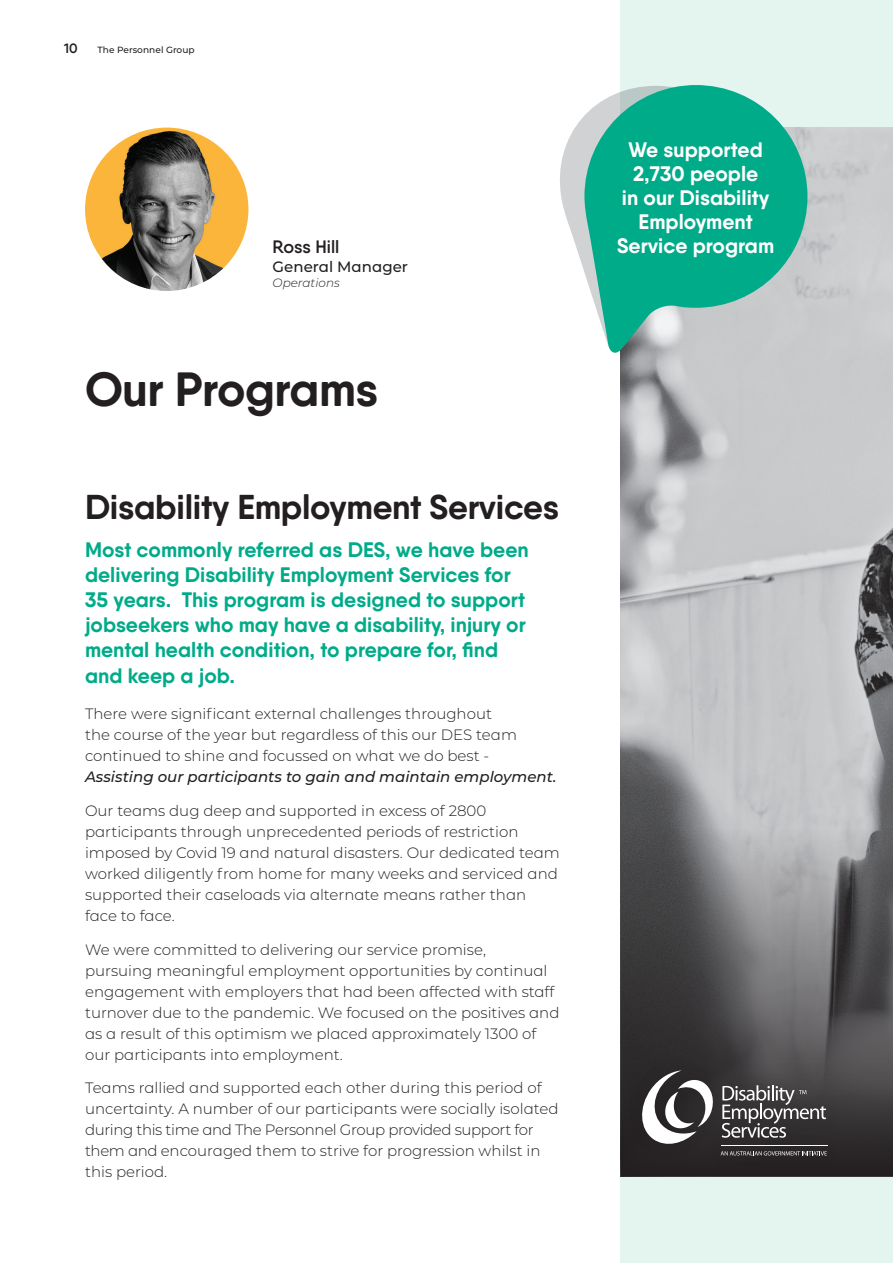
<style>
.page{position:relative;width:893px;height:1263px;background:#fff}
.page>*{position:absolute;margin:0;border:0;box-sizing:border-box;transform-origin:0 0}
.t1{font:700 48px "Qanelas Soft";letter-spacing:-.01em;color:#231f20}
.t2{font:700 34.5px "Qanelas Soft";letter-spacing:-.01em;color:#231f20}
.t3{font:700 21px/25.2px "Qanelas Soft";color:#00ab89}
.t4{font:700 21px/24px "Qanelas Soft";color:#fff;text-align:center}
.t5{font:600 18px "Qanelas Soft";letter-spacing:-.005em;color:#231f20}
.t6{font:300 15px/21px "Montserrat";color:#231f20}
.t7{font:italic 500 15px "Montserrat";color:#231f20}
.t8{font:500 15px "Montserrat";color:#231f20}
.t9{font:600 13.5px "Qanelas Soft";color:#231f20}
.t10{font:italic 300 12px "Montserrat";color:#231f20}
.t11{font:500 9px "Montserrat";letter-spacing:.005em;color:#231f20}
</style>
<div class="page">
<div style="left:621px;top:0;width:272px;height:1263px;background:#e4f4ef"></div>
<img style="left:85px;top:128px;width:163px;height:163px;border-radius:82px">
<img style="left:621px;top:128px;width:272px;height:584px">
<svg style="left:621px;top:712px;width:272px;height:465px;background:#767678"></svg>
<svg style="left:560px;top:116px;width:24px;height:154px;fill:#d1d2d4"></svg>
<svg style="left:584px;top:85px;width:223px;height:271px;background:#3fb79f"></svg>
<div style="left:628px;top:1058px;width:211px;height:111px;background:#231f20;opacity:.4"></div>
<svg style="left:638px;top:1070px;width:189px;height:85px;background:#5c5a5b"></svg>
<p class="t9" style="left:64px;top:40px;width:15px">10</p>
<p class="t11" style="left:98px;top:43px;width:99px">The Personnel Group</p>
<p class="t5" style="left:273px;top:235px;width:68px">Ross Hill</p>
<p class="t8" style="left:273px;top:256px;width:137px">General Manager</p>
<p class="t10" style="left:273px;top:274px;width:69px">Operations</p>
<h1 class="t1" style="left:85px;top:359px;width:295px">Our Programs</h1>
<h2 class="t2" style="left:85px;top:485px;width:476px">Disability Employment Services</h2>
<p class="t3" style="left:85px;top:536px;width:445px">Most commonly referred as DES, we have been delivering Disability Employment Services for 35 years. This program is designed to support jobseekers who may have a disability, injury or mental health condition, to prepare for, find and keep a job.</p>
<p class="t6" style="left:85px;top:703px;width:433px">There were significant external challenges throughout the course of the year but regardless of this our DES team continued to shine and focussed on what we do best -</p>
<p class="t7" style="left:85px;top:766px;width:473px">Assisting our participants to gain and maintain employment.</p>
<p class="t6" style="left:85px;top:799px;width:476px">Our teams dug deep and supported in excess of 2800 participants through unprecedented periods of restriction imposed by Covid 19 and natural disasters. Our dedicated team worked diligently from home for many weeks and serviced and supported their caseloads via alternate means rather than face to face.</p>
<p class="t6" style="left:85px;top:938px;width:476px">We were committed to delivering our service promise,<br>pursuing meaningful employment opportunities by continual engagement with employers that had been affected with staff turnover due to the pandemic. We focused on the positives and as a result of this optimism we placed approximately 1300 of our participants into employment.</p>
<p class="t6" style="left:85px;top:1077px;width:475px">Teams rallied and supported each other during this period of uncertainty. A number of our participants were socially isolated during this time and The Personnel Group provided support for them and encouraged them to strive for progression whilst in this period.</p>
<h3 class="t4" style="left:617px;top:137px;width:159px">We supported<br>2,730 people<br>in our Disability<br>Employment<br>Service program</h3>
</div>
